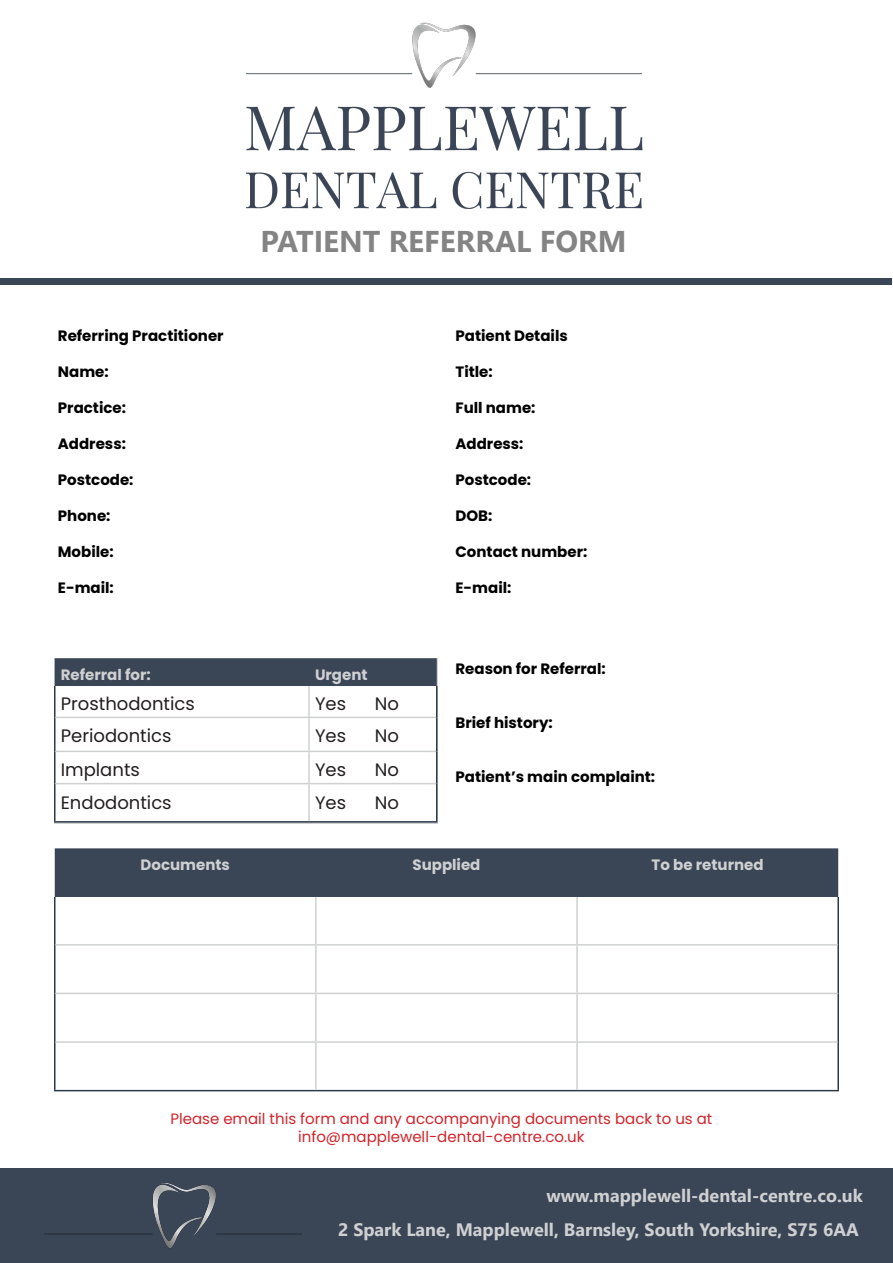
<style>
.page{position:relative;width:893px;height:1263px;background:#fff}
.page>*{position:absolute;margin:0;border:0;box-sizing:border-box;transform-origin:0 0}
.t1{font:700 30px "Segoe UI";color:#848485}
.t2{font:700 18px "Segoe UI";color:#cfd0d1}
.t3{font:18px "Poppins";color:#231f20}
.t4{font:700 15px "Poppins";color:#000}
.t5{font:15px/18px "Poppins";color:#d1232a;text-align:center}
.t6{font:700 15px "Poppins";color:#cfd0d1}
</style>
<div class="page">
<div style="left:0;top:278px;width:891px;height:6px;background:#3a4556"></div>
<div style="left:55px;top:658px;width:382px;height:28px;background:#3a4556"></div>
<svg style="left:56px;top:716px;width:380px;height:69px"></svg>
<hr style="left:54px;top:686px;width:2px;height:31px;background:#2c3a49">
<hr style="left:436px;top:686px;width:1px;height:31px;background:#2c3a49">
<hr style="left:54px;top:717px;width:2px;height:34px;background:#2c3a49">
<hr style="left:436px;top:717px;width:1px;height:34px;background:#2c3a49">
<hr style="left:54px;top:751px;width:2px;height:33px;background:#2c3a49">
<hr style="left:436px;top:751px;width:1px;height:33px;background:#2c3a49">
<hr style="left:54px;top:784px;width:2px;height:37px;background:#2c3a49">
<hr style="left:436px;top:784px;width:1px;height:37px;background:#2c3a49">
<hr style="left:54px;top:821px;width:255px;height:2px;background:#2c3a49">
<hr style="left:309px;top:821px;width:128px;height:2px;background:#2c3a49">
<hr style="left:308px;top:686px;width:2px;height:31px;background:#cfd0d1">
<hr style="left:56px;top:717px;width:253px;height:1px;background:#cfd0d1">
<hr style="left:309px;top:717px;width:127px;height:1px;background:#cfd0d1">
<hr style="left:308px;top:718px;width:2px;height:33px;background:#cfd0d1">
<hr style="left:56px;top:751px;width:253px;height:1px;background:#cfd0d1">
<hr style="left:309px;top:751px;width:127px;height:1px;background:#cfd0d1">
<hr style="left:308px;top:752px;width:2px;height:31px;background:#cfd0d1">
<hr style="left:56px;top:783px;width:253px;height:1px;background:#cfd0d1">
<hr style="left:309px;top:783px;width:127px;height:1px;background:#cfd0d1">
<hr style="left:308px;top:784px;width:2px;height:37px;background:#cfd0d1">
<div style="left:55px;top:848px;width:783px;height:49px;background:#3a4556"></div>
<hr style="left:54px;top:897px;width:2px;height:48px;background:#2c3a49">
<hr style="left:837px;top:897px;width:2px;height:48px;background:#2c3a49">
<hr style="left:54px;top:945px;width:2px;height:48px;background:#2c3a49">
<hr style="left:837px;top:945px;width:2px;height:48px;background:#2c3a49">
<hr style="left:54px;top:993px;width:2px;height:49px;background:#2c3a49">
<hr style="left:837px;top:993px;width:2px;height:49px;background:#2c3a49">
<hr style="left:54px;top:1042px;width:2px;height:48px;background:#2c3a49">
<hr style="left:837px;top:1042px;width:2px;height:48px;background:#2c3a49">
<hr style="left:54px;top:1090px;width:262px;height:1px;background:#2c3a49">
<hr style="left:316px;top:1090px;width:261px;height:1px;background:#2c3a49">
<hr style="left:577px;top:1090px;width:262px;height:1px;background:#2c3a49">
<hr style="left:315px;top:897px;width:2px;height:47px;background:#cfd0d1">
<hr style="left:576px;top:897px;width:2px;height:47px;background:#cfd0d1">
<hr style="left:56px;top:944px;width:260px;height:1px;background:#cfd0d1">
<hr style="left:316px;top:944px;width:261px;height:1px;background:#cfd0d1">
<hr style="left:315px;top:945px;width:2px;height:48px;background:#cfd0d1">
<hr style="left:577px;top:944px;width:260px;height:1px;background:#cfd0d1">
<hr style="left:576px;top:945px;width:2px;height:48px;background:#cfd0d1">
<hr style="left:56px;top:993px;width:260px;height:1px;background:#cfd0d1">
<hr style="left:316px;top:993px;width:261px;height:1px;background:#cfd0d1">
<hr style="left:315px;top:994px;width:2px;height:47px;background:#cfd0d1">
<hr style="left:577px;top:993px;width:260px;height:1px;background:#cfd0d1">
<hr style="left:576px;top:994px;width:2px;height:47px;background:#cfd0d1">
<hr style="left:56px;top:1041px;width:260px;height:2px;background:#cfd0d1">
<hr style="left:316px;top:1041px;width:261px;height:2px;background:#cfd0d1">
<hr style="left:315px;top:1043px;width:2px;height:47px;background:#cfd0d1">
<hr style="left:577px;top:1041px;width:260px;height:2px;background:#cfd0d1">
<hr style="left:576px;top:1043px;width:2px;height:47px;background:#cfd0d1">
<div style="left:1px;top:1168px;width:892px;height:94px;background:#3a4556"></div>
<img style="left:246px;top:22px;width:397px;height:187px">
<img style="left:45px;top:1183px;width:256px;height:66px">
<p class="t4" style="left:58px;top:327px;width:167px">Referring Practitioner</p>
<p class="t4" style="left:58px;top:363px;width:52px">Name:</p>
<p class="t4" style="left:58px;top:399px;width:70px">Practice:</p>
<p class="t4" style="left:58px;top:435px;width:70px">Address:</p>
<p class="t4" style="left:58px;top:471px;width:77px">Postcode:</p>
<p class="t4" style="left:58px;top:507px;width:54px">Phone:</p>
<p class="t4" style="left:58px;top:543px;width:57px">Mobile:</p>
<p class="t4" style="left:58px;top:579px;width:57px">E-mail:</p>
<p class="t1" style="left:260px;top:213px;width:367px">PATIENT REFERRAL FORM</p>
<p class="t4" style="left:455px;top:327px;width:114px">Patient Details</p>
<p class="t4" style="left:455px;top:363px;width:39px">Title:</p>
<p class="t4" style="left:455px;top:399px;width:82px">Full name:</p>
<p class="t4" style="left:455px;top:435px;width:70px">Address:</p>
<p class="t4" style="left:455px;top:471px;width:77px">Postcode:</p>
<p class="t4" style="left:455px;top:507px;width:38px">DOB:</p>
<p class="t4" style="left:455px;top:543px;width:133px">Contact number:</p>
<p class="t4" style="left:455px;top:579px;width:57px">E-mail:</p>
<p class="t6" style="left:61px;top:666px;width:91px">Referral for:</p>
<p class="t6" style="left:315px;top:666px;width:54px">Urgent</p>
<p class="t3" style="left:61px;top:693px;width:136px">Prosthodontics</p>
<p class="t3" style="left:315px;top:693px;width:33px">Yes</p>
<p class="t3" style="left:375px;top:693px;width:26px">No</p>
<p class="t3" style="left:61px;top:725px;width:112px">Periodontics</p>
<p class="t3" style="left:315px;top:725px;width:33px">Yes</p>
<p class="t3" style="left:375px;top:725px;width:26px">No</p>
<p class="t3" style="left:61px;top:759px;width:81px">Implants</p>
<p class="t3" style="left:315px;top:759px;width:33px">Yes</p>
<p class="t3" style="left:375px;top:759px;width:26px">No</p>
<p class="t3" style="left:61px;top:792px;width:112px">Endodontics</p>
<p class="t3" style="left:315px;top:792px;width:33px">Yes</p>
<p class="t3" style="left:375px;top:792px;width:26px">No</p>
<p class="t4" style="left:455px;top:660px;width:152px">Reason for Referral:</p>
<p class="t4" style="left:455px;top:714px;width:99px">Brief history:</p>
<p class="t4" style="left:455px;top:768px;width:201px">Patient’s main complaint:</p>
<p class="t6" style="left:141px;top:856px;width:91px">Documents</p>
<p class="t6" style="left:412px;top:856px;width:69px">Supplied</p>
<p class="t6" style="left:652px;top:856px;width:114px">To be returned</p>
<p class="t5" style="left:170px;top:1110px;width:543px">Please email this form and any accompanying documents back to us at info@mapplewell-dental-centre.co.uk</p>
<p class="t2" style="left:546px;top:1179px;width:318px">www.mapplewell-dental-centre.co.uk</p>
<p class="t2" style="left:338px;top:1212px;width:522px">2 Spark Lane, Mapplewell, Barnsley, South Yorkshire, S75 6AA</p>
</div>
